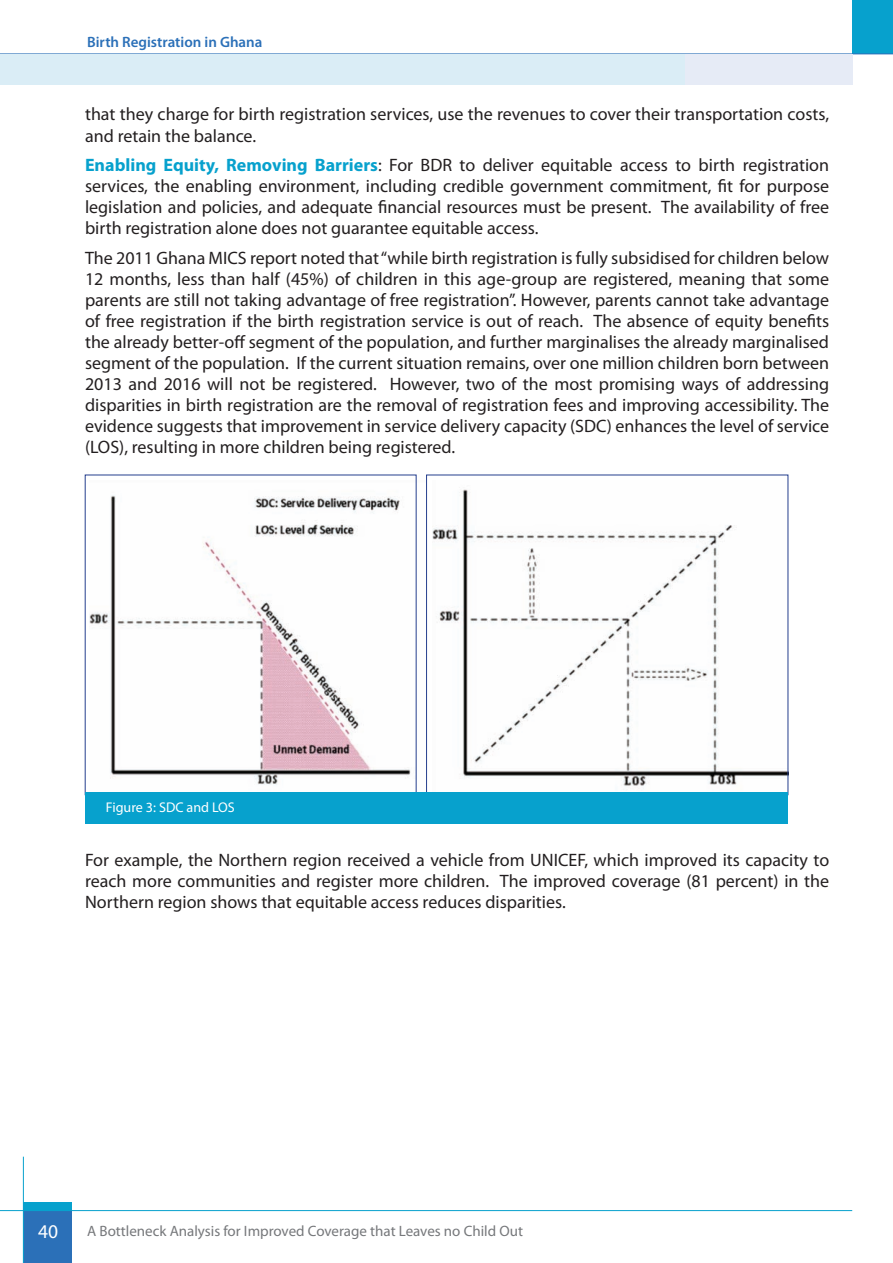
<style>
.page{position:relative;width:893px;height:1263px;background:#fff}
.page>*{position:absolute;margin:0;border:0;box-sizing:border-box;transform-origin:0 0}
.t1{font:19.5px "Myriad Pro";color:#fff}
.t2{font:18px/21px "Myriad Pro";color:#231f20;text-align:justify}
.t3{font:15px "Myriad Pro";color:#76787b}
.t4{font:600 15px "Myriad Pro";color:#2b70b8}
.t5{font:14.1px "Myriad Pro";color:#fff}
.s1{font-weight:700;color:#07a1cd}
</style>
<div class="page">
<div style="left:23px;top:1210px;width:49px;height:53px;background:#2b70b8"></div>
<div style="left:853px;top:0;width:40px;height:54px;background:#07a1cd"></div>
<hr style="left:23px;top:1157px;width:1px;height:106px;background:#07a1cd">
<hr style="left:0;top:1210px;width:852px;height:1px;background:#07a1cd">
<hr style="left:0;top:54px;width:893px;height:1px;background:#2b70b8">
<div style="left:23px;top:1201px;width:49px;height:9px;background:#07a1cd"></div>
<img style="left:432px;top:489px;width:354px;height:297px">
<img style="left:89px;top:481px;width:328px;height:311px">
<div style="left:85px;top:792px;width:479px;height:31px;background:#07a1cd"></div>
<div style="left:426px;top:792px;width:362px;height:31px;background:#07a1cd"></div>
<div style="left:0;top:54px;width:685px;height:31px;background:#daedf6"></div>
<div style="left:685px;top:54px;width:168px;height:31px;background:#e6ebf6"></div>
<p class="t4" style="left:87px;top:33px;width:177px">Birth Registration in Ghana</p>
<p class="t2" style="left:85px;top:104px;width:746px">that they charge for birth registration services, use the revenues to cover their transportation costs, and retain the balance.</p>
<p class="t2" style="left:85px;top:154px;width:746px"><span class="s1">Enabling Equity, Removing Barriers</span>: For BDR to deliver equitable access to birth registration services, the enabling environment, including credible government commitment, fit for purpose legislation and policies, and adequate financial resources must be present. The availability of free birth registration alone does not guarantee equitable access.</p>
<p class="t2" style="left:85px;top:247px;width:746px">The 2011 Ghana MICS report noted that “while birth registration is fully subsidised for children below 12 months, less than half (45%) of children in this age-group are registered, meaning that some parents are still not taking advantage of free registration”. However, parents cannot take advantage of free registration if the birth registration service is out of reach. The absence of equity benefits the already better-off segment of the population, and further marginalises the already marginalised segment of the population. If the current situation remains, over one million children born between 2013 and 2016 will not be registered. However, two of the most promising ways of addressing disparities in birth registration are the removal of registration fees and improving accessibility. The evidence suggests that improvement in service delivery capacity (SDC) enhances the level of service (LOS), resulting in more children being registered.</p>
<p class="t5" style="left:106px;top:799px;width:130px">Figure 3: SDC and LOS</p>
<p class="t2" style="left:85px;top:849px;width:746px">For example, the Northern region received a vehicle from UNICEF, which improved its capacity to reach more communities and register more children. The improved coverage (81 percent) in the Northern region shows that equitable access reduces disparities.</p>
<p class="t1" style="left:38px;top:1220px;width:22px">40</p>
<p class="t3" style="left:87px;top:1222px;width:437px">A Bottleneck Analysis for Improved Coverage that Leaves no Child Out</p>
</div>
